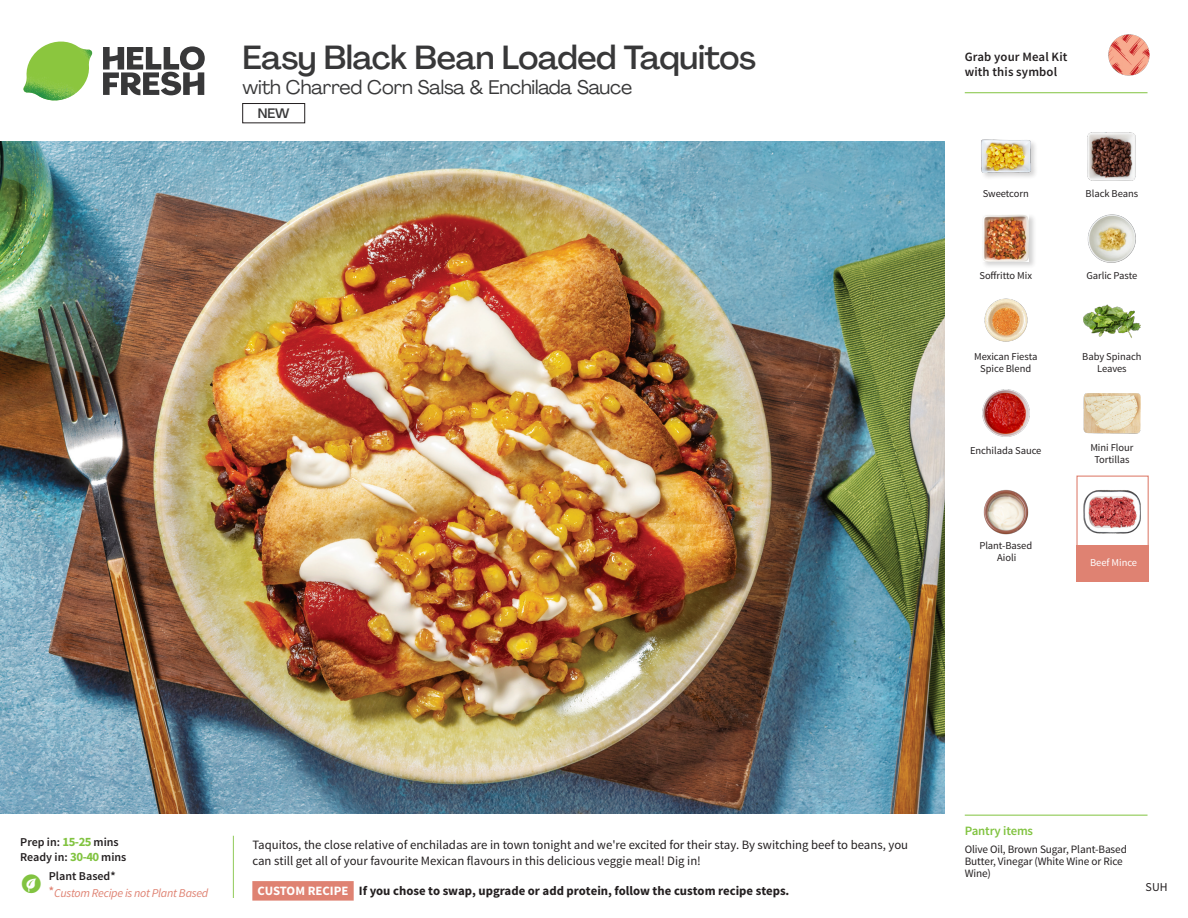
<style>
.page{position:relative;width:1188px;height:918px;background:#fff}
.page>*{position:absolute;margin:0;border:0;box-sizing:border-box;transform-origin:0 0}
._15_Titel_UK{font:500 33px "Agrandir";letter-spacing:-.015em;color:#383839}
._15_Titel_UK-2{font:19.5px "Agrandir";letter-spacing:-.01em;color:#383839}
.t1{font:500 13.5px "Agrandir";color:#383839}
.Step_6_Text_AU{font:12.75px/16.5px "Source Sans Pro";color:#231f20}
.Step_6_Text_AU-2{font:700 12.75px "Source Sans Pro";color:#231f20}
.t2{font:600 12.75px/15px "Source Sans Pro";letter-spacing:.01em;color:#231f20}
._04_Headers_Front{font:600 12.75px "Source Sans Pro";letter-spacing:-.01em;color:#81c340}
._04_Intro{font:italic 12px/16.5px "Source Sans Pro";letter-spacing:-.02em;color:#df8272}
._04_Intro-2{font:600 12px "Source Sans Pro";color:#231f20}
.t3{font:12px "Source Sans Pro";color:#231f20}
._05_Pantry{font:11.25px/12px "Source Sans Pro";letter-spacing:-.01em;color:#231f20}
._18_FRONT_ingredient{font:10.5px/12px "Source Sans Pro";letter-spacing:-.005em;color:#231f20;text-align:center}
._18_FRONT_ingredient-2{font:10.5px "Source Sans Pro";letter-spacing:-.005em;color:#fff}
.s1{font-weight:700;font-size:12.75px;color:#81c340}
.s2{font-weight:600;font-style:normal;color:#231f20}
.s3{font-weight:600;font-style:normal}
.s4{color:#fff}
</style>
<div class="page">
<svg style="left:103px;top:46px;width:102px;height:49px"></svg>
<img style="left:23px;top:42px;width:69px;height:59px">
<svg style="left:233px;top:835px;width:121px;height:66px"></svg>
<img style="left:0;top:142px;width:945px;height:672px">
<div style="left:243px;top:103px;width:62px;height:20px;border:1px solid #231f20"></div>
<img style="left:1083px;top:304px;width:58px;height:34px">
<img style="left:1083px;top:393px;width:58px;height:41px">
<img style="left:982px;top:389px;width:48px;height:48px">
<img style="left:983px;top:489px;width:46px;height:46px">
<img style="left:984px;top:298px;width:44px;height:44px">
<img style="left:1087px;top:214px;width:49px;height:49px">
<img style="left:1087px;top:132px;width:49px;height:49px">
<div style="left:980px;top:138px;width:58px;height:42px;background:#f7f7f7"></div>
<img style="left:981px;top:139px;width:53px;height:37px">
<div style="left:980px;top:213px;width:57px;height:55px;background:#231f20;opacity:.2"></div>
<img style="left:982px;top:214px;width:47px;height:47px">
<div style="left:1076px;top:476px;width:73px;height:72px;border:1px solid #df8272"></div>
<div style="left:1076px;top:545px;width:73px;height:37px;background:#df8272"></div>
<img style="left:1083px;top:490px;width:58px;height:44px">
<hr style="left:965px;top:815px;width:183px;height:1px;background:#81c340">
<hr style="left:965px;top:92px;width:183px;height:1px;background:#81c340">
<img style="left:1108px;top:35px;width:41px;height:41px">
<p class="_15_Titel_UK" style="left:243px;top:37px;width:515px">Easy Black Bean Loaded Taquitos</p>
<p class="_15_Titel_UK-2" style="left:243px;top:75px;width:391px">with Charred Corn Salsa &amp; Enchilada Sauce</p>
<p class="t1" style="left:258px;top:105px;width:33px">NEW</p>
<p class="t2" style="left:965px;top:50px;width:104px">Grab your Meal Kit with this symbol</p>
<p class="_18_FRONT_ingredient" style="left:983px;top:188px;width:48px">Sweetcorn</p>
<p class="_18_FRONT_ingredient" style="left:1086px;top:188px;width:54px">Black Beans</p>
<p class="_18_FRONT_ingredient" style="left:979px;top:270px;width:54px">Soffritto Mix</p>
<p class="_18_FRONT_ingredient" style="left:1086px;top:270px;width:53px">Garlic Paste</p>
<p class="_18_FRONT_ingredient" style="left:974px;top:351px;width:65px">Mexican Fiesta<br>Spice Blend</p>
<p class="_18_FRONT_ingredient" style="left:1082px;top:351px;width:61px">Baby Spinach<br>Leaves</p>
<p class="_18_FRONT_ingredient" style="left:970px;top:445px;width:73px">Enchilada Sauce</p>
<p class="_18_FRONT_ingredient" style="left:1090px;top:442px;width:45px">Mini Flour<br>Tortillas</p>
<p class="_18_FRONT_ingredient" style="left:979px;top:539px;width:54px">Plant-Based<br>Aioli</p>
<p class="_18_FRONT_ingredient-2" style="left:1090px;top:556px;width:48px">Beef Mince</p>
<p class="_04_Intro-2" style="left:20px;top:835px;width:100px">Prep in: <span class="s1">15-25</span> mins</p>
<p class="_04_Intro-2" style="left:20px;top:850px;width:108px">Ready in: <span class="s1">30-40</span> mins</p>
<p class="_04_Intro" style="left:49px;top:868px;width:161px"><span class="s2">Plant Based*<br></span><span class="s3">*</span>Custom Recipe is not Plant Based</p>
<p class="Step_6_Text_AU" style="left:252px;top:837px;width:657px">Taquitos, the close relative of enchiladas are in town tonight and we're excited for their stay. By switching beef to beans, you can still get all of your favourite Mexican flavours in this delicious veggie meal! Dig in!</p>
<p class="Step_6_Text_AU-2" style="left:258px;top:882px;width:533px"><span class="s4">CUSTOM RECIPE</span> If you chose to swap, upgrade or add protein, follow the custom recipe steps.</p>
<p class="_04_Headers_Front" style="left:965px;top:822px;width:70px">Pantry items</p>
<p class="_05_Pantry" style="left:965px;top:844px;width:164px">Olive Oil, Brown Sugar, Plant-Based<br>Butter, Vinegar (White Wine or Rice<br>Wine)</p>
<p class="t3" style="left:1146px;top:879px;width:24px">SUH</p>
</div>
